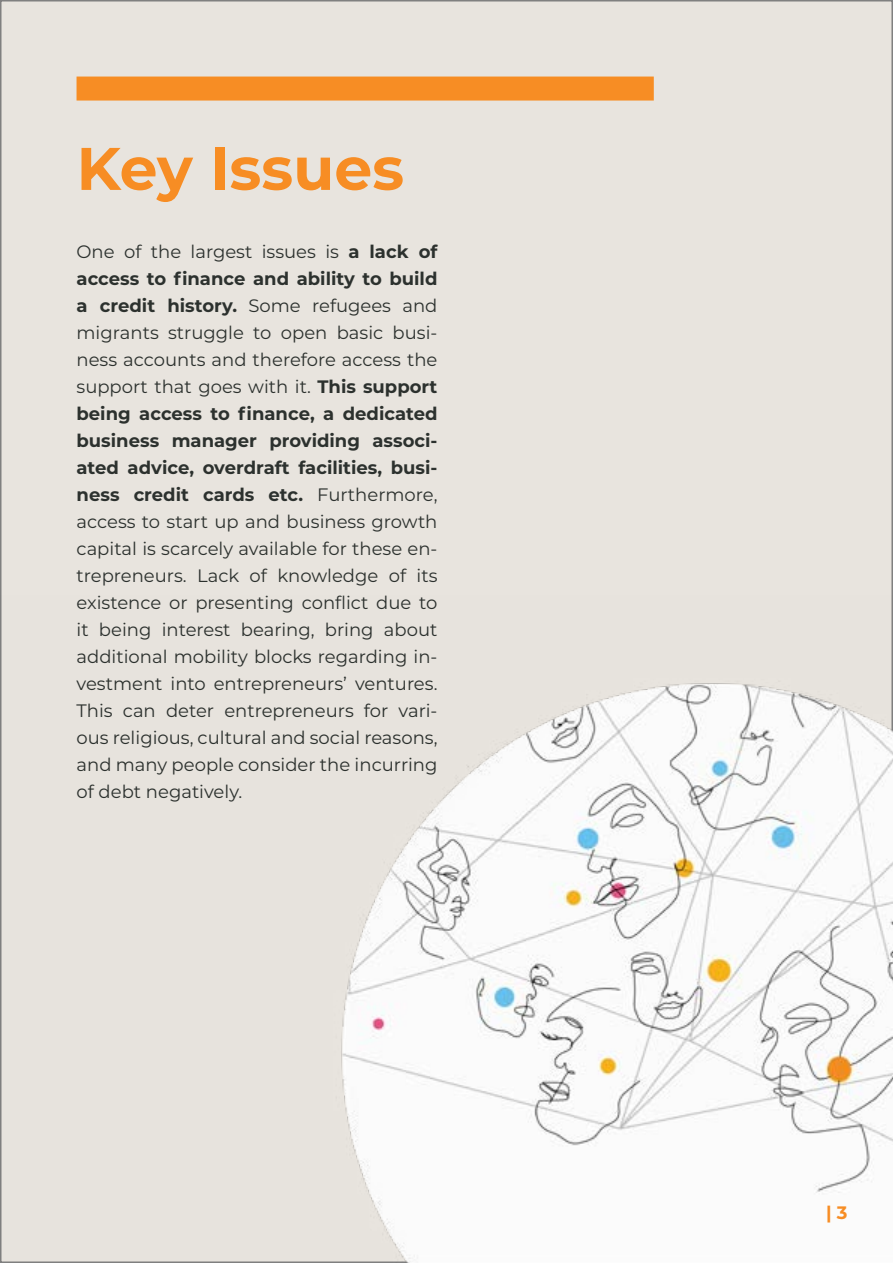
<style>
.page{position:relative;width:893px;height:1263px;background:#fff}
.page>*{position:absolute;margin:0;border:0;box-sizing:border-box;transform-origin:0 0}
.t1{font:700 60px "Montserrat";color:#f78d24}
.t2{font:18px/27px "Montserrat";color:#2c312e;text-align:justify}
.t3{font:700 18px "Montserrat";color:#f78d24}
.s1{font-weight:700}
</style>
<div class="page">
<div style="left:1px;top:1px;width:891px;height:1261px;background:#e8e4de"></div>
<div style="left:77px;top:77px;width:577px;height:24px;background:#f78d24"></div>
<img style="left:0;top:595px;width:892px;height:668px">
<h1 class="t1" style="left:77px;top:125px;width:329px">Key Issues</h1>
<p class="t2" style="left:77px;top:237px;width:362px">One of the largest issues is <span class="s1">a lack of access to finance and ability to build a credit history.</span> Some refugees and migrants struggle to open basic busi&shy;ness accounts and therefore access the support that goes with it. <span class="s1">This support being access to finance, a dedicated business manager providing associ&shy;ated advice, overdraft facilities, busi&shy;ness credit cards etc.</span> Furthermore, access to start up and business growth capital is scarcely available for these en&shy;trepreneurs. Lack of knowledge of its existence or presenting conflict due to it being interest bearing, bring about additional mobility blocks regarding in&shy;vestment into entrepreneurs’ ventures.<br>This can deter entrepreneurs for vari&shy;ous religious, cultural and social reasons, and many people consider the incurring of debt negatively.</p>
<p class="t3" style="left:826px;top:1200px;width:23px">| 3</p>
</div>
